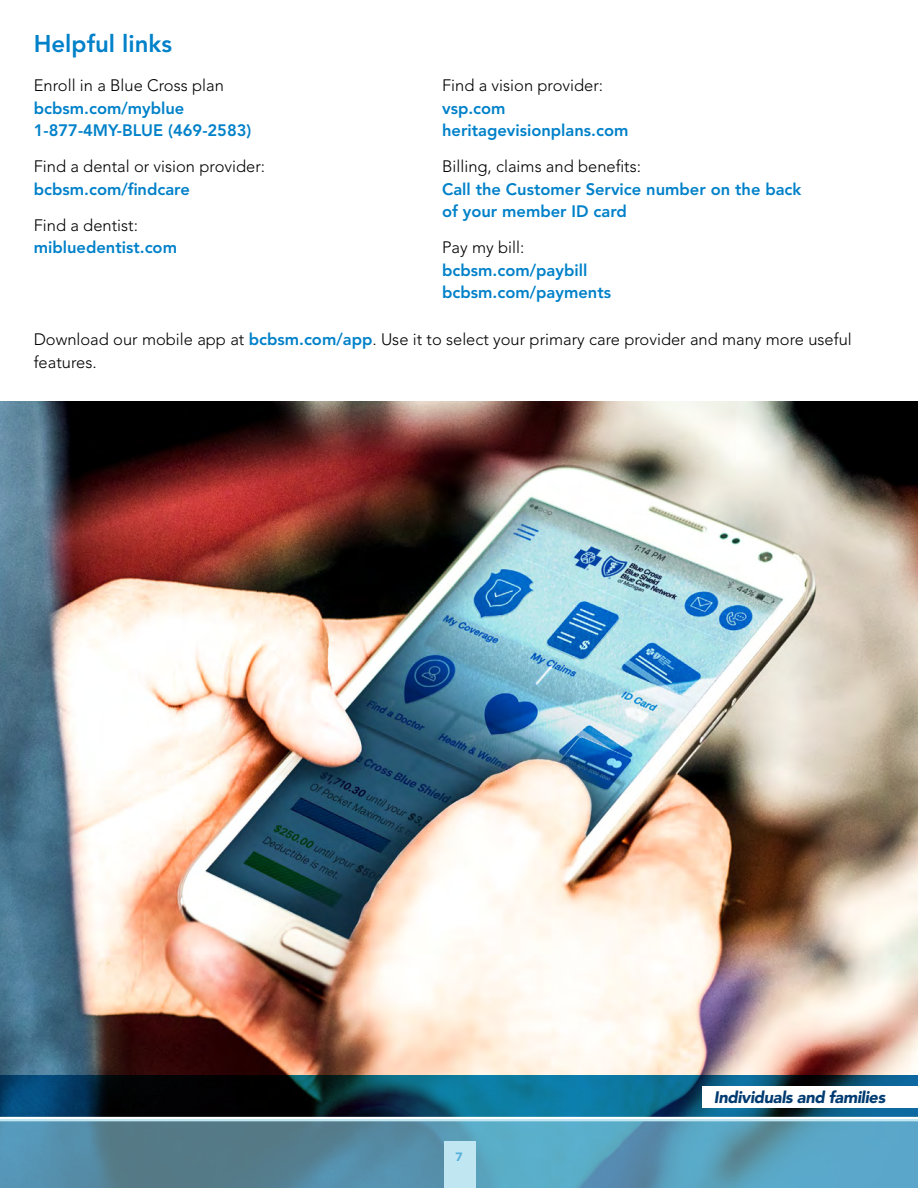
<style>
.page{position:relative;width:918px;height:1188px;background:#fff}
.page>*{position:absolute;margin:0;border:0;box-sizing:border-box;transform-origin:0 0}
.t1{font:800 24px "Avenir LT Std";color:#0081c9}
.t2{font:300 16.5px/22.5px "Avenir LT Std";color:#000}
.t3{font:800 16.5px/22.5px "Avenir LT Std";color:#0081c9}
.t4{font:italic 900 16.5px "Avenir LT Std";letter-spacing:-.025em;color:#003b71}
.t5{font:900 12px "Avenir LT Std";color:#0081c9}
.s1{font-weight:800;color:#0081c9}
</style>
<div class="page">
<img style="left:0;top:402px;width:918px;height:674px">
<img style="left:0;top:1076px;width:918px;height:41px">
<div style="left:702px;top:1086px;width:216px;height:22px;background:#fff"></div>
<svg style="left:0;top:1119px;width:918px;height:69px;background:#5d98b0"></svg>
<h1 class="t1" style="left:34px;top:29px;width:140px">Helpful links</h1>
<p class="t2" style="left:34px;top:74px;width:192px">Enroll in a Blue Cross plan</p>
<p class="t3" style="left:34px;top:97px;width:219px">bcbsm.com/myblue<br>1-877-4MY-BLUE (469-2583)</p>
<p class="t2" style="left:34px;top:156px;width:233px">Find a dental or vision provider:</p>
<p class="t3" style="left:34px;top:178px;width:158px">bcbsm.com/findcare</p>
<p class="t2" style="left:34px;top:214px;width:106px">Find a dentist:</p>
<p class="t3" style="left:34px;top:236px;width:145px">mibluedentist.com</p>
<p class="t2" style="left:442px;top:75px;width:163px">Find a vision provider:</p>
<p class="t3" style="left:442px;top:97px;width:188px">vsp.com heritagevisionplans.com</p>
<p class="t2" style="left:442px;top:156px;width:200px">Billing, claims and benefits:</p>
<p class="t3" style="left:442px;top:178px;width:361px">Call the Customer Service number on the back of your member ID card</p>
<p class="t2" style="left:442px;top:237px;width:84px">Pay my bill:</p>
<p class="t3" style="left:442px;top:259px;width:170px">bcbsm.com/paybill bcbsm.com/payments</p>
<p class="t2" style="left:34px;top:329px;width:820px">Download our mobile app at <span class="s1">bcbsm.com/app</span>. Use it to select your primary care provider and many more useful features.</p>
<p class="t5" style="left:455px;top:1150px;width:9px">7</p>
<p class="t4" style="left:714px;top:1087px;width:173px">Individuals and families</p>
</div>
